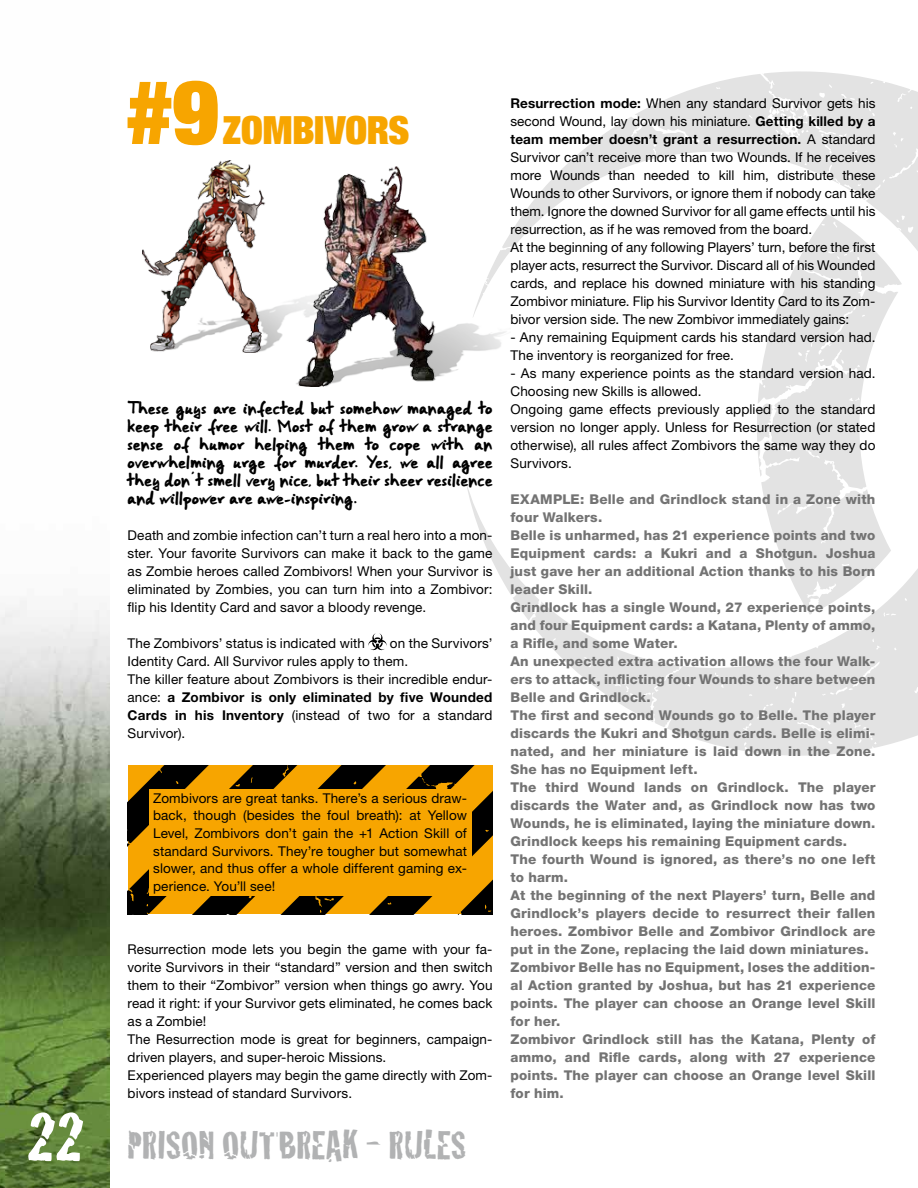
<style>
.page{position:relative;width:918px;height:1188px;background:#fff}
.page>*{position:absolute;margin:0;border:0;box-sizing:border-box;transform-origin:0 0}
.T1{font:900 condensed 89.4px "Helvetica Neue LT Std";color:#f7a500}
.t1{font:42px "Cracked";letter-spacing:-.005em;color:#b1b2b3}
.T1-2{font:900 condensed 39px "Helvetica Neue LT Std";letter-spacing:-.01em;color:#f7a500}
.Corps_de_texte{font:13.5px/18px "Helvetica Neue LT Std";letter-spacing:.01em;color:#000;text-align:justify}
.Example{font:800 13.5px/18px "Helvetica Neue LT Std";letter-spacing:.015em;color:#737373;text-align:justify}
.Encart_Texte{font:13.5px/17.7px "Helvetica Neue LT Std";letter-spacing:.01em;color:#000;text-align:justify}
.Intro_Scénarios{font:12.75px/18px "Gorri Sans";letter-spacing:.005em;color:#000;text-align:justify}
.s1{font-weight:700}
.s2{font-size:75px;color:#fff}
</style>
<div class="page">
<svg style="left:757px;top:401px;width:104px;height:46px;background:#e4e4e4"></svg>
<svg style="left:757px;top:444px;width:6px;height:3px"></svg>
<svg style="left:511px;top:71px;width:407px;height:330px"></svg>
<svg style="left:779px;top:120px;width:17px;height:11px"></svg>
<svg style="left:465px;top:447px;width:453px;height:468px"></svg>
<img style="left:0;top:600px;width:110px;height:588px">
<svg style="left:368px;top:633px;width:19px;height:17px"></svg>
<img style="left:142px;top:160px;width:154px;height:193px">
<img style="left:493px;top:233px;width:18px;height:117px">
<img style="left:296px;top:166px;width:197px;height:221px">
<img style="left:128px;top:765px;width:365px;height:149px">
<div style="left:149px;top:789px;width:322px;height:106px;background:#f7a500"></div>
<p class="T1" style="left:126px;top:55px;width:94px">#9</p>
<p class="T1-2" style="left:223px;top:105px;width:188px">ZOMBIVORS</p>
<p class="Intro_Scénarios" style="left:128px;top:400px;width:366px">These guys are infected but somehow managed to keep their free will. Most of them grow a strange sense of humor helping them to cope with an overwhelming urge for murder. Yes, we all agree they don’ t smell very nice, but their sheer resilience and willpower are awe-inspiring.</p>
<p class="Corps_de_texte" style="left:128px;top:526px;width:366px">Death and zombie infection can’t turn a real hero into a mon&shy;ster. Your favorite Survivors can make it back to the game as Zombie heroes called Zombivors! When your Survivor is eliminated by Zombies, you can turn him into a Zombivor: flip his Identity Card and savor a bloody revenge.</p>
<p class="Corps_de_texte" style="left:128px;top:634px;width:239px">The Zombivors’ status is indicated with</p>
<p class="Corps_de_texte" style="left:128px;top:634px;width:366px;text-indent:262px">on the Survivors’<br>Identity Card. All Survivor rules apply to them.</p>
<p class="Corps_de_texte" style="left:128px;top:670px;width:366px">The killer feature about Zombivors is their incredible endur&shy;ance: <span class="s1">a Zombivor is only eliminated by five Wounded Cards in his Inventory</span> (instead of two for a standard Survivor).</p>
<p class="Encart_Texte" style="left:153px;top:789px;width:315px">Zombivors are great tanks. There’s a serious draw&shy;back, though (besides the foul breath): at Yellow Level, Zombivors don’t gain the +1 Action Skill of standard Survivors. They’re tougher but somewhat slower, and thus offer a whole different gaming ex&shy;perience. You’ll see!</p>
<p class="Corps_de_texte" style="left:128px;top:940px;width:366px">Resurrection mode lets you begin the game with your fa&shy;vorite Survivors in their “standard” version and then switch them to their “Zombivor” version when things go awry. You read it right: if your Survivor gets eliminated, he comes back as a Zombie!</p>
<p class="Corps_de_texte" style="left:128px;top:1030px;width:367px">The Resurrection mode is great for beginners, campaign&shy;driven players, and super-heroic Missions.</p>
<p class="Corps_de_texte" style="left:128px;top:1066px;width:366px">Experienced players may begin the game directly with Zom&shy;bivors instead of standard Survivors.</p>
<h2 class="t1" style="left:26px;top:1112px;width:442px"><span class="s2">22</span> PRISON OUTBREAK - RULES</h2>
<p class="Corps_de_texte" style="left:511px;top:94px;width:367px"><span class="s1">Resurrection mode:</span> When any standard Survivor gets his second Wound, lay down his miniature. <span class="s1">Getting killed by a team member doesn’t grant a resurrection.</span> A standard Survivor can’t receive more than two Wounds. If he receives more Wounds than needed to kill him, distribute these Wounds to other Survivors, or ignore them if nobody can take them. Ignore the downed Survivor for all game effects until his resurrection, as if he was removed from the board.</p>
<p class="Corps_de_texte" style="left:511px;top:238px;width:367px">At the beginning of any following Players’ turn, before the first player acts, resurrect the Survivor. Discard all of his Wounded cards, and replace his downed miniature with his standing Zombivor miniature. Flip his Survivor Identity Card to its Zom&shy;bivor version side. The new Zombivor immediately gains:</p>
<p class="Corps_de_texte" style="left:511px;top:328px;width:364px">- Any remaining Equipment cards his standard version had.<br>The inventory is reorganized for free.</p>
<p class="Corps_de_texte" style="left:511px;top:364px;width:364px">- As many experience points as the standard version had.<br>Choosing new Skills is allowed.</p>
<p class="Corps_de_texte" style="left:511px;top:400px;width:366px">Ongoing game effects previously applied to the standard version no longer apply. Unless for Resurrection (or stated otherwise), all rules affect Zombivors the same way they do Survivors.</p>
<p class="Example" style="left:511px;top:490px;width:366px">EXAMPLE: Belle and Grindlock stand in a Zone with four Walkers.</p>
<p class="Example" style="left:511px;top:526px;width:366px">Belle is unharmed, has 21 experience points and two Equipment cards: a Kukri and a Shotgun. Joshua just gave her an additional Action thanks to his Born leader Skill.</p>
<p class="Example" style="left:511px;top:598px;width:366px">Grindlock has a single Wound, 27 experience points, and four Equipment cards: a Katana, Plenty of ammo, a Rifle, and some Water.</p>
<p class="Example" style="left:511px;top:652px;width:366px">An unexpected extra activation allows the four Walk&shy;ers to attack, inflicting four Wounds to share between Belle and Grindlock.</p>
<p class="Example" style="left:511px;top:706px;width:366px">The first and second Wounds go to Belle. The player discards the Kukri and Shotgun cards. Belle is elimi&shy;nated, and her miniature is laid down in the Zone.<br>She has no Equipment left.</p>
<p class="Example" style="left:511px;top:778px;width:367px">The third Wound lands on Grindlock. The player discards the Water and, as Grindlock now has two Wounds, he is eliminated, laying the miniature down.<br>Grindlock keeps his remaining Equipment cards.</p>
<p class="Example" style="left:511px;top:850px;width:366px">The fourth Wound is ignored, as there’s no one left to harm.</p>
<p class="Example" style="left:511px;top:886px;width:366px">At the beginning of the next Players’ turn, Belle and Grindlock’s players decide to resurrect their fallen heroes. Zombivor Belle and Zombivor Grindlock are put in the Zone, replacing the laid down miniatures.</p>
<p class="Example" style="left:511px;top:958px;width:366px">Zombivor Belle has no Equipment, loses the addition&shy;al Action granted by Joshua, but has 21 experience points. The player can choose an Orange level Skill for her.</p>
<p class="Example" style="left:511px;top:1030px;width:366px">Zombivor Grindlock still has the Katana, Plenty of ammo, and Rifle cards, along with 27 experience points. The player can choose an Orange level Skill for him.</p>
</div>
